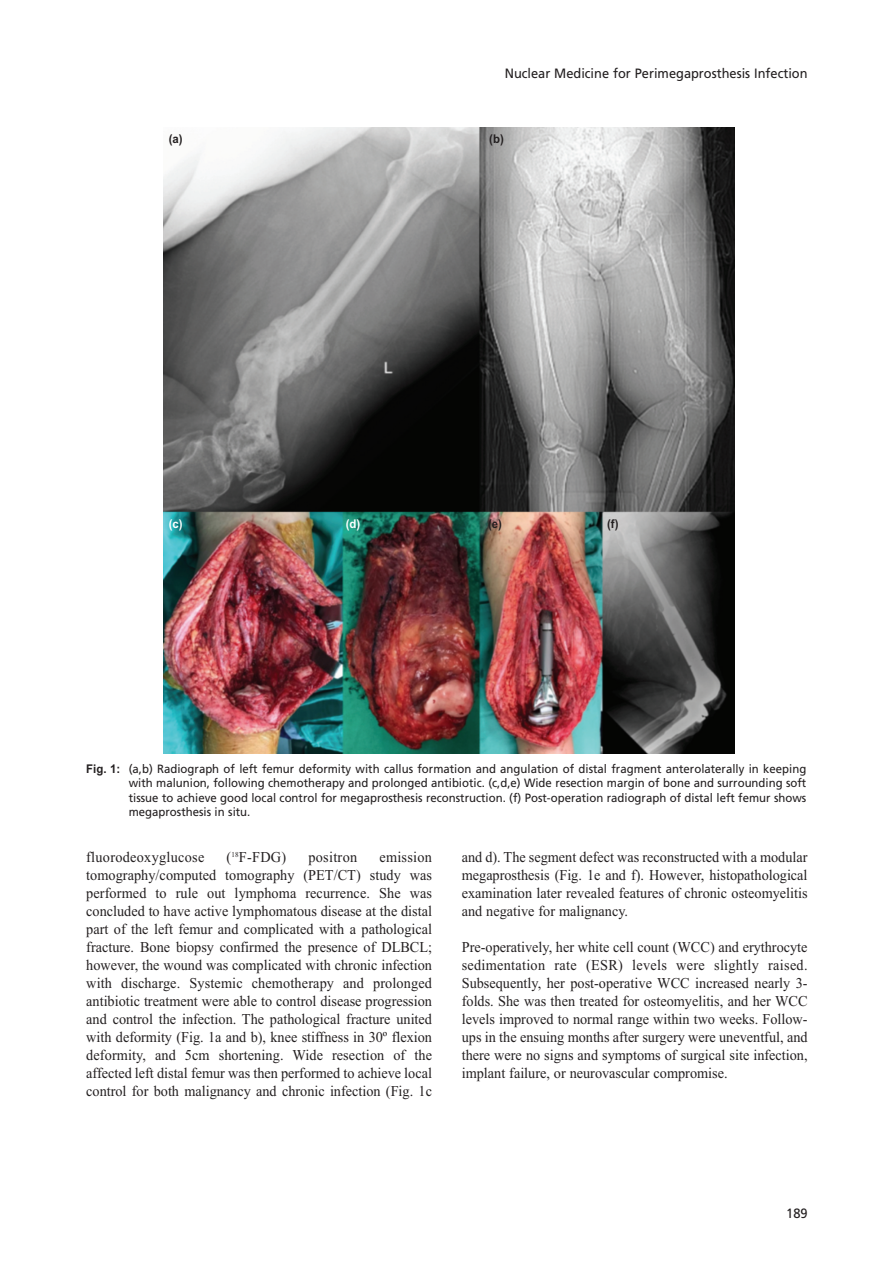
<style>
.page{position:relative;width:893px;height:1265px;background:#fff}
.page>*{position:absolute;margin:0;border:0;box-sizing:border-box;transform-origin:0 0}
.t1{font:15px/18px "Times New Roman";color:#231f20;text-align:justify;scale:.95 1}
.t2{font:15px "Times New Roman";letter-spacing:.02em;color:#231f20;scale:.95 1}
.t3{font:13.5px "Frutiger LT Std";color:#231f20;scale:.95 1}
.t4{font:12px/14.4px "Frutiger LT Std";color:#231f20;text-align:justify;scale:.95 1}
.t5{font:700 12px "Arial";color:#231f20;scale:.95 1}
.t6{font:700 12px "Arial";color:#fff;scale:.95 1}
.s1{font-family:"Arial";font-weight:700}
</style>
<div class="page">
<img style="left:163px;top:127px;width:571px;height:627px">
<p class="t5" style="left:169px;top:131px;width:16px">(a)</p>
<p class="t3" style="left:505px;top:68px;width:320px">Nuclear Medicine for Perimegaprosthesis Infection</p>
<p class="t5" style="left:489px;top:131px;width:17px">(b)</p>
<p class="t6" style="left:169px;top:516px;width:16px">(c)</p>
<p class="t6" style="left:346px;top:516px;width:17px">(d)</p>
<p class="t5" style="left:488px;top:516px;width:16px">(e)</p>
<p class="t5" style="left:607px;top:516px;width:13px">(f)</p>
<p class="t4" style="left:129px;top:762px;width:714px;text-indent:-43px"><span class="s1">Fig. 1:</span> (a,b) Radiograph of left femur deformity with callus formation and angulation of distal fragment anterolaterally in keeping with malunion, following chemotherapy and prolonged antibiotic. (c,d,e) Wide resection margin of bone and surrounding soft tissue to achieve good local control for megaprosthesis reconstruction. (f) Post-operation radiograph of distal left femur shows megaprosthesis in situ.</p>
<p class="t2" style="left:86px;top:848px;width:126px">fluorodeoxyglucose</p>
<p class="t1" style="left:226px;top:848px;width:64px">(<sup>18</sup>F-FDG)</p>
<p class="t2" style="left:308px;top:848px;width:53px">positron</p>
<p class="t1" style="left:86px;top:848px;width:365px;text-indent:293px">emission tomography/computed tomography (PET/CT) study was performed to rule out lymphoma recurrence. She was concluded to have active lymphomatous disease at the distal part of the left femur and complicated with a pathological fracture. Bone biopsy confirmed the presence of DLBCL; however, the wound was complicated with chronic infection with discharge. Systemic chemotherapy and prolonged antibiotic treatment were able to control disease progression and control the infection. The pathological fracture united with deformity (Fig. 1a and b), knee stiffness in 30º flexion deformity, and 5cm shortening. Wide resection of the affected left distal femur was then performed to achieve local control for both malignancy and chronic infection (Fig. 1c</p>
<p class="t1" style="left:462px;top:848px;width:365px">and d). The segment defect was reconstructed with a modular megaprosthesis (Fig. 1e and f). However, histopathological examination later revealed features of chronic osteomyelitis and negative for malignancy.</p>
<p class="t1" style="left:462px;top:938px;width:365px">Pre-operatively, her white cell count (WCC) and erythrocyte sedimentation rate (ESR) levels were slightly raised.<br>Subsequently, her post-operative WCC increased nearly 3- folds. She was then treated for osteomyelitis, and her WCC levels improved to normal range within two weeks. Follow&shy;ups in the ensuing months after surgery were uneventful, and there were no signs and symptoms of surgical site infection, implant failure, or neurovascular compromise.</p>
<p class="t3" style="left:786px;top:1207px;width:24px">189</p>
</div>
